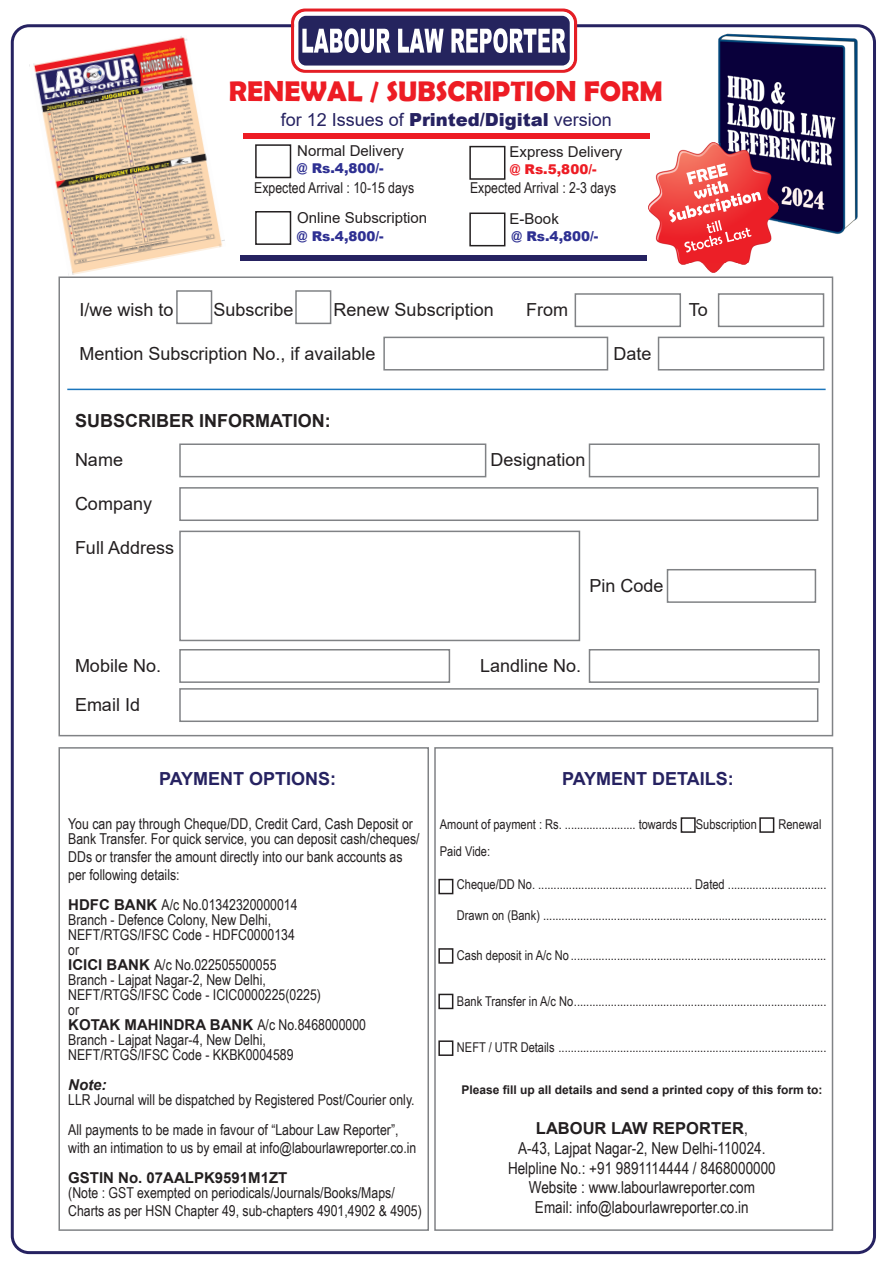
<style>
.page{position:relative;width:893px;height:1263px;background:#fff}
.page>*{position:absolute;margin:0;border:0;box-sizing:border-box;transform-origin:0 0}
.t1{font:700 28.5px "Berlin Sans FB Demi";color:#ed1c24}
.t2{font:18px "Arial";color:#231f20}
.t3{font:18px "Arial";color:#262261}
.t4{font:700 18px "Arial";color:#262261}
.t5{font:700 18px "Arial";color:#231f20}
.t6{font:16.5px/19.8px "Arial Narrow";color:#231f20;text-align:center}
.t7{font:700 16.5px "Arial";color:#231f20}
.t8{font:15px/15px "Arial Narrow";color:#231f20}
.t9{font:700 15px "Arial";color:#231f20}
.t10{font:15px "Arial";color:#231f20}
.t11{font:italic 700 15px "Arial";color:#231f20}
.t12{font:13.5px "Arial Narrow";color:#231f20}
.t13{font:900 13.5px "Arial";color:#2e3092}
.t14{font:900 13.5px "Arial";color:#ed1c24}
.t15{font:700 12px "Arial";color:#231f20}
.s1{font-weight:900}
.s2{font-family:"Arial";font-weight:700}
.s3{font-family:"Arial Narrow";font-weight:400}
</style>
<div class="page">
<div style="left:11px;top:24px;width:865px;height:1230px;background:#fff;border:3px solid #262261;border-radius:17px"></div>
<img style="left:704px;top:27px;width:171px;height:223px">
<svg style="left:291px;top:9px;width:286px;height:64px"></svg>
<div style="left:255px;top:144px;width:36px;height:34px;background:#fff;border:2px solid #231f20"></div>
<div style="left:255px;top:211px;width:36px;height:34px;background:#fff;border:2px solid #231f20"></div>
<div style="left:176px;top:290px;width:36px;height:34px;background:#fff;border:2px solid #808285"></div>
<div style="left:295px;top:290px;width:36px;height:34px;background:#fff;border:2px solid #808285"></div>
<div style="left:383px;top:337px;width:225px;height:34px;background:#fff;border:2px solid #808285"></div>
<div style="left:469px;top:146px;width:36px;height:34px;background:#fff;border:2px solid #231f20"></div>
<div style="left:469px;top:213px;width:36px;height:33px;background:#fff;border:2px solid #231f20"></div>
<div style="left:243px;top:133px;width:407px;height:5px;background:#ed1c24"></div>
<div style="left:240px;top:255px;width:407px;height:5px;background:#262261"></div>
<div style="left:179px;top:443px;width:307px;height:34px;background:#fff;border:2px solid #808285"></div>
<div style="left:179px;top:487px;width:639px;height:34px;background:#fff;border:2px solid #808285"></div>
<div style="left:179px;top:688px;width:639px;height:34px;background:#fff;border:2px solid #808285"></div>
<div style="left:179px;top:531px;width:401px;height:110px;background:#fff;border:2px solid #808285"></div>
<div style="left:589px;top:443px;width:231px;height:34px;background:#fff;border:2px solid #808285"></div>
<div style="left:179px;top:649px;width:271px;height:34px;background:#fff;border:2px solid #808285"></div>
<div style="left:589px;top:649px;width:231px;height:34px;background:#fff;border:2px solid #808285"></div>
<div style="left:667px;top:569px;width:149px;height:34px;background:#fff;border:2px solid #808285"></div>
<div style="left:658px;top:337px;width:166px;height:34px;background:#fff;border:2px solid #808285"></div>
<div style="left:575px;top:293px;width:106px;height:34px;background:#fff;border:2px solid #808285"></div>
<div style="left:718px;top:293px;width:106px;height:34px;background:#fff;border:2px solid #808285"></div>
<hr style="left:67px;top:389px;width:759px;height:1px;background:#1b75bc">
<div style="left:681px;top:817px;width:15px;height:16px;background:#fff;border:2px solid #231f20"></div>
<div style="left:438px;top:879px;width:15px;height:15px;background:#fff;border:2px solid #231f20"></div>
<div style="left:438px;top:948px;width:15px;height:16px;background:#fff;border:2px solid #231f20"></div>
<div style="left:438px;top:994px;width:15px;height:15px;background:#fff;border:2px solid #231f20"></div>
<div style="left:438px;top:1040px;width:15px;height:16px;background:#fff;border:2px solid #231f20"></div>
<div style="left:759px;top:817px;width:15px;height:16px;background:#fff;border:2px solid #231f20"></div>
<div style="left:58px;top:747px;width:371px;height:484px;border:2px solid #808285"></div>
<div style="left:58px;top:276px;width:775px;height:460px;border:2px solid #808285"></div>
<div style="left:434px;top:747px;width:399px;height:484px;border:2px solid #808285"></div>
<svg style="left:648px;top:142px;width:131px;height:131px"></svg>
<img style="left:29px;top:36px;width:196px;height:239px">
<h1 class="t1" style="left:229px;top:75px;width:435px">RENEWAL / SUBSCRIPTION FORM</h1>
<p class="t3" style="left:281px;top:113px;width:333px">for 12 Issues of <span class="s1">Printed/Digital</span> version</p>
<p class="t10" style="left:510px;top:147px;width:114px">Express Delivery</p>
<p class="t10" style="left:297px;top:145px;width:108px">Normal Delivery</p>
<p class="t13" style="left:297px;top:163px;width:88px">@ Rs.4,800/-</p>
<p class="t14" style="left:510px;top:165px;width:88px">@ Rs.5,800/-</p>
<p class="t8" style="left:254px;top:181px;width:162px">Expected Arrival : 10-15 days</p>
<p class="t8" style="left:470px;top:181px;width:148px">Expected Arrival : 2-3 days</p>
<p class="t10" style="left:297px;top:212px;width:132px">Online Subscription</p>
<p class="t10" style="left:510px;top:213px;width:51px">E-Book</p>
<p class="t13" style="left:297px;top:231px;width:88px">@ Rs.4,800/-</p>
<p class="t13" style="left:512px;top:231px;width:88px">@ Rs.4,800/-</p>
<p class="t2" style="left:79px;top:303px;width:96px">I/we wish to</p>
<p class="t2" style="left:214px;top:303px;width:82px">Subscribe</p>
<p class="t2" style="left:334px;top:303px;width:162px">Renew Subscription</p>
<p class="t2" style="left:79px;top:346px;width:298px">Mention Subscription No., if available</p>
<p class="t5" style="left:75px;top:414px;width:257px">SUBSCRIBER INFORMATION:</p>
<p class="t2" style="left:526px;top:303px;width:43px">From</p>
<p class="t2" style="left:689px;top:303px;width:21px">To</p>
<p class="t2" style="left:613px;top:346px;width:40px">Date</p>
<p class="t2" style="left:75px;top:453px;width:50px">Name</p>
<p class="t2" style="left:75px;top:497px;width:79px">Company</p>
<p class="t2" style="left:75px;top:540px;width:101px">Full Address</p>
<p class="t2" style="left:491px;top:453px;width:97px">Designation</p>
<p class="t2" style="left:590px;top:579px;width:76px">Pin Code</p>
<p class="t2" style="left:75px;top:659px;width:88px">Mobile No.</p>
<p class="t2" style="left:480px;top:659px;width:103px">Landline No.</p>
<p class="t2" style="left:75px;top:698px;width:67px">Email Id</p>
<p class="t4" style="left:159px;top:772px;width:179px">PAYMENT OPTIONS:</p>
<p class="t4" style="left:562px;top:772px;width:173px">PAYMENT DETAILS:</p>
<p class="t8" style="left:68px;top:817px;width:353px">You can pay through Cheque/DD, Credit Card, Cash Deposit or<br>Bank Transfer. For quick service, you can deposit cash/cheques/</p>
<p class="t8" style="left:68px;top:849px;width:336px;line-height:18px">DDs or transfer the amount directly into our bank accounts as per following details:</p>
<p class="t8" style="left:68px;top:898px;width:254px"><span class="s2">HDFC BANK</span> A/c No.01342320000014<br>Branch - Defence Colony, New Delhi,<br>NEFT/RTGS/IFSC Code - HDFC0000134<br>or<br><span class="s2">ICICI BANK</span> A/c No.022505500055<br>Branch - Lajpat Nagar-2, New Delhi,<br>NEFT/RTGS/IFSC Code - ICIC0000225(0225) or</p>
<p class="t9" style="left:68px;top:1019px;width:299px">KOTAK MAHINDRA BANK <span class="s3">A/c No.8468000000</span></p>
<p class="t8" style="left:68px;top:1033px;width:227px">Branch - Lajpat Nagar-4, New Delhi,<br>NEFT/RTGS/IFSC Code - KKBK0004589</p>
<p class="t11" style="left:68px;top:1079px;width:40px">Note:</p>
<p class="t8" style="left:68px;top:1086px;width:348px;line-height:30px">LLR Journal will be dispatched by Registered Post/Courier only.<br>All payments to be made in favour of “Labour Law Reporter”,</p>
<p class="t8" style="left:68px;top:1141px;width:350px">with an intimation to us by email at info@labourlawreporter.co.in</p>
<p class="t9" style="left:68px;top:1172px;width:221px">GSTIN No. 07AALPK9591M1ZT</p>
<p class="t8" style="left:68px;top:1185px;width:355px;line-height:18px">(Note : GST exempted on periodicals/Journals/Books/Maps/<br>Charts as per HSN Chapter 49, sub-chapters 4901,4902 &amp; 4905)</p>
<p class="t12" style="left:440px;top:819px;width:239px">Amount of payment : Rs. ....................... towards</p>
<p class="t12" style="left:696px;top:819px;width:62px">Subscription</p>
<p class="t12" style="left:778px;top:819px;width:45px">Renewal</p>
<p class="t12" style="left:440px;top:846px;width:52px">Paid Vide:</p>
<p class="t12" style="left:457px;top:879px;width:371px">Cheque/DD No. .................................................. Dated ................................</p>
<p class="t12" style="left:457px;top:911px;width:371px">Drawn on (Bank) ............................................................................................</p>
<p class="t12" style="left:457px;top:950px;width:371px">Cash deposit in A/c No ...................................................................................</p>
<p class="t12" style="left:457px;top:996px;width:371px">Bank Transfer in A/c No..................................................................................</p>
<p class="t12" style="left:457px;top:1042px;width:371px">NEFT / UTR Details .......................................................................................</p>
<p class="t15" style="left:462px;top:1085px;width:362px">Please fill up all details and send a printed copy of this form to:</p>
<p class="t7" style="left:536px;top:1122px;width:213px">LABOUR LAW REPORTER<span class="s3">,</span></p>
<p class="t6" style="left:508px;top:1139px;width:269px">A-43, Lajpat Nagar-2, New Delhi-110024.<br>Helpline No.: +91 9891114444 / 8468000000<br>Website : www.labourlawreporter.com Email: info@labourlawreporter.co.in</p>
</div>
